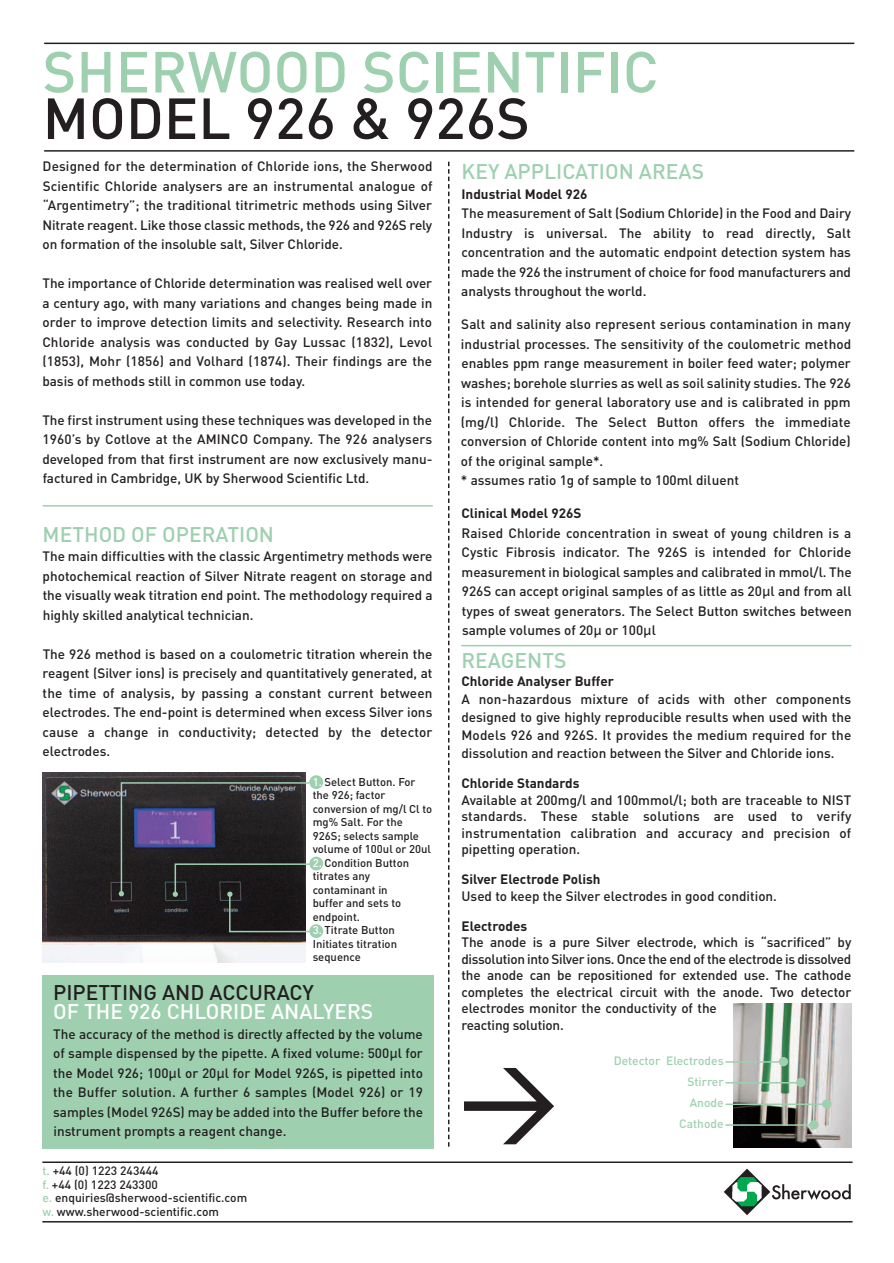
<style>
.page{position:relative;width:894px;height:1263px;background:#fff}
.page>*{position:absolute;margin:0;border:0;box-sizing:border-box;transform-origin:0 0}
.t1{font:500 57px "DIN";color:#9ed0b0}
.t2{font:500 57px "DIN";color:#231f20}
.t3{font:500 21px "DIN";color:#9ed0b0}
.t4{font:500 21px "DIN";color:#fff}
.t5{font:500 21px "DIN";color:#231f20}
.t6{font:500 13.5px/19.5px "DIN";color:#231f20;text-align:justify}
.t7{font:700 13.5px "DIN";color:#231f20}
.t8{font:500 12px/13.5px "DIN";color:#231f20}
.t9{font:500 12px/21px "DIN";color:#9ed0b0;text-align:right}
.t10{font:500 11.25px/13.5px "DIN";color:#231f20}
.s1{color:#fff}
.s2{font-family:"Lucida Grande";font-weight:400}
.s3{color:#9ed0b0}
</style>
<div class="page">
<div style="left:309px;top:775px;width:14px;height:14px;background:#9ed0b0;border-radius:50%"></div>
<div style="left:309px;top:857px;width:14px;height:13px;background:#9ed0b0;border-radius:50%"></div>
<div style="left:309px;top:924px;width:14px;height:14px;background:#9ed0b0;border-radius:50%"></div>
<hr style="left:44px;top:150px;width:809px;height:2px;background:#231f20">
<hr style="left:44px;top:43px;width:809px;height:1px;background:#231f20">
<hr style="left:42px;top:1221px;width:810px;height:2px;background:#231f20">
<hr style="left:42px;top:1162px;width:810px;height:1px;background:#231f20">
<svg style="left:723px;top:1169px;width:127px;height:46px"></svg>
<svg style="left:448px;top:162px;width:1px;height:985px"></svg>
<div style="left:43px;top:975px;width:391px;height:173px;background:#9ed0b0"></div>
<img style="left:43px;top:773px;width:262px;height:190px">
<hr style="left:43px;top:505px;width:389px;height:2px;background:#9ed0b0">
<hr style="left:461px;top:645px;width:389px;height:1px;background:#9ed0b0">
<img style="left:733px;top:1004px;width:118px;height:143px">
<hr style="left:725px;top:1061px;width:59px;height:2px;background:#9ed0b0">
<div style="left:778px;top:1057px;width:9px;height:9px;background:#9ed0b0;border-radius:50%"></div>
<hr style="left:725px;top:1082px;width:77px;height:2px;background:#9ed0b0">
<div style="left:795px;top:1078px;width:10px;height:9px;background:#9ed0b0;border-radius:50%"></div>
<hr style="left:725px;top:1104px;width:103px;height:1px;background:#9ed0b0">
<div style="left:821px;top:1099px;width:10px;height:10px;background:#9ed0b0;border-radius:50%"></div>
<hr style="left:725px;top:1124px;width:90px;height:2px;background:#9ed0b0">
<div style="left:808px;top:1120px;width:10px;height:9px;background:#9ed0b0;border-radius:50%"></div>
<svg style="left:464px;top:1068px;width:90px;height:76px"></svg>
<svg style="left:119px;top:781px;width:192px;height:152px"></svg>
<h1 class="t1" style="left:43px;top:39px;width:617px">SHERWOOD SCIENTIFIC</h1>
<h1 class="t2" style="left:43px;top:86px;width:488px">MODEL 926 &amp; 926S</h1>
<p class="t6" style="left:42px;top:157px;width:391px">Designed for the determination of Chloride ions, the Sherwood Scientific Chloride analysers are an instrumental analogue of “Argentimetry”; the traditional titrimetric methods using Silver Nitrate reagent. Like those classic methods, the 926 and 926S rely on formation of the insoluble salt, Silver Chloride.</p>
<p class="t6" style="left:42px;top:274px;width:391px">The importance of Chloride determination was realised well over a century ago, with many variations and changes being made in order to improve detection limits and selectivity. Research into Chloride analysis was conducted by Gay Lussac (1832), Levol (1853), Mohr (1856) and Volhard (1874). Their findings are the basis of methods still in common use today.</p>
<p class="t6" style="left:42px;top:410px;width:391px">The first instrument using these techniques was developed in the 1960’s by Cotlove at the AMINCO Company. The 926 analysers developed from that first instrument are now exclusively manu&shy;factured in Cambridge, UK by Sherwood Scientific Ltd.</p>
<h2 class="t3" style="left:43px;top:522px;width:233px">METHOD OF OPERATION</h2>
<p class="t6" style="left:43px;top:547px;width:391px">The main difficulties with the classic Argentimetry methods were photochemical reaction of Silver Nitrate reagent on storage and the visually weak titration end point. The methodology required a highly skilled analytical technician.</p>
<p class="t6" style="left:43px;top:644px;width:391px">The 926 method is based on a coulometric titration wherein the reagent (Silver ions) is precisely and quantitatively generated, at the time of analysis, by passing a constant current between electrodes. The end-point is determined when excess Silver ions cause a change in conductivity; detected by the detector electrodes.</p>
<p class="t10" style="left:312px;top:775px;width:121px"><span class="s1">1.</span> Select Button. For the 926; factor conversion of mg/l Cl to mg% Salt. For the<br>926S; selects sample volume of 100ul or 20ul</p>
<p class="t10" style="left:312px;top:856px;width:98px"><span class="s1">2.</span> Condition Button titrates any contaminant in buffer and sets to endpoint.</p>
<p class="t10" style="left:312px;top:924px;width:86px"><span class="s1">3.</span> Titrate Button<br>Initiates titration sequence</p>
<h2 class="t5" style="left:53px;top:980px;width:262px">PIPETTING AND ACCURACY</h2>
<h2 class="t4" style="left:53px;top:1000px;width:321px">OF THE 926 CHLORIDE ANALYERS</h2>
<p class="t6" style="left:53px;top:1024px;width:371px">The accuracy of the method is directly affected by the volume of sample dispensed by the pipette. A fixed volume: 500<span class="s2">μ</span>l for the Model 926; 100<span class="s2">μ</span>l or 20<span class="s2">μ</span>l for Model 926S, is pipetted into the Buffer solution. A further 6 samples (Model 926) or 19 samples (Model 926S) may be added into the Buffer before the instrument prompts a reagent change.</p>
<p class="t8" style="left:42px;top:1164px;width:206px"><span class="s3">t.</span> +44 (0) 1223 243444<br><span class="s3">f.</span> +44 (0) 1223 243300<br><span class="s3">e.</span> enquiries@sherwood-scientific.com <span class="s3">w.</span> www.sherwood-scientific.com</p>
<h2 class="t3" style="left:461px;top:160px;width:244px">KEY APPLICATION AREAS</h2>
<p class="t7" style="left:461px;top:186px;width:127px">Industrial Model 926</p>
<p class="t6" style="left:461px;top:204px;width:391px">The measurement of Salt (Sodium Chloride) in the Food and Dairy Industry is universal. The ability to read directly, Salt concentration and the automatic endpoint detection system has made the 926 the instrument of choice for food manufacturers and analysts throughout the world.</p>
<p class="t6" style="left:460px;top:315px;width:391px;text-align:left">Salt and salinity also represent serious contamination in many industrial processes. The sensitivity of the coulometric method enables ppm range measurement in boiler feed water; polymer washes; borehole slurries as well as soil salinity studies. The 926 is intended for general laboratory use and is calibrated in ppm (mg/l) Chloride. The Select Button offers the immediate conversion of Chloride content into mg% Salt (Sodium Chloride) of the original sample*.<br>* assumes ratio 1g of sample to 100ml diluent</p>
<p class="t7" style="left:461px;top:506px;width:121px">Clinical Model 926S</p>
<p class="t6" style="left:461px;top:523px;width:391px">Raised Chloride concentration in sweat of young children is a Cystic Fibrosis indicator. The 926S is intended for Chloride measurement in biological samples and calibrated in mmol/l. The 926S can accept original samples of as little as 20<span class="s2">μ</span>l and from all types of sweat generators. The Select Button switches between sample volumes of 20<span class="s2">μ</span> or 100<span class="s2">μ</span>l</p>
<h2 class="t3" style="left:461px;top:649px;width:106px">REAGENTS</h2>
<p class="t7" style="left:461px;top:674px;width:154px">Chloride Analyser Buffer</p>
<p class="t6" style="left:461px;top:691px;width:391px;line-height:18px">A non-hazardous mixture of acids with other components designed to give highly reproducible results when used with the Models 926 and 926S. It provides the medium required for the dissolution and reaction between the Silver and Chloride ions.</p>
<p class="t7" style="left:461px;top:776px;width:119px">Chloride Standards</p>
<p class="t6" style="left:461px;top:792px;width:391px;line-height:16.5px">Available at 200mg/l and 100mmol/l; both are traceable to NIST standards. These stable solutions are used to verify instrumentation calibration and accuracy and precision of pipetting operation.</p>
<p class="t7" style="left:461px;top:872px;width:140px">Silver Electrode Polish</p>
<p class="t6" style="left:461px;top:886px;width:317px">Used to keep the Silver electrodes in good condition.</p>
<p class="t7" style="left:461px;top:918px;width:67px">Electrodes</p>
<p class="t6" style="left:461px;top:934px;width:391px;line-height:16.5px;text-align:left">The anode is a pure Silver electrode, which is “sacrificed” by dissolution into Silver ions. Once the end of the electrode is dissolved the anode can be repositioned for extended use. The cathode completes the electrical circuit with the anode. Two detector electrodes monitor the conductivity of the<br>reacting solution.</p>
<p class="t9" style="left:613px;top:1051px;width:111px">Detector Electrodes<br>Stirrer<br>Anode<br>Cathode</p>
</div>
